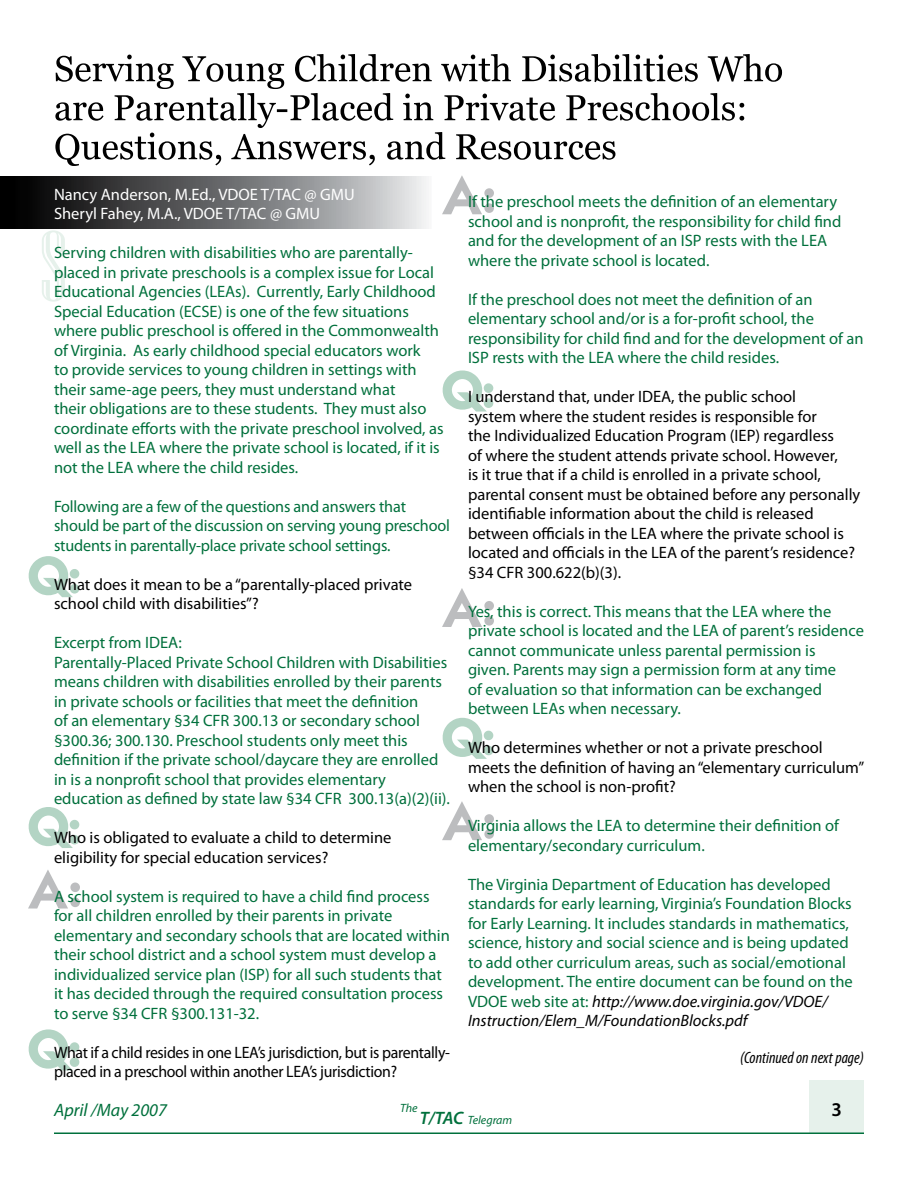
<style>
.page{position:relative;width:918px;height:1188px;background:#fff}
.page>*{position:absolute;margin:0;border:0;box-sizing:border-box;transform-origin:0 0}
.t1{font:italic 18px "Myriad Pro";color:#00703c}
.t2{font:16.5px/19.5px "Myriad Pro";color:#00703c}
.t3{font:16.5px/19.5px "Myriad Pro";color:#000}
.t4{font:16.5px/19.5px "Myriad Pro";letter-spacing:-.02em;color:#000;scale:.96 1}
.t5{font:16.5px/19.5px "Myriad Pro";color:#fff}
.t6{font:italic condensed 16.5px "Myriad Pro";color:#000}
.t7{font:italic 12px "Myriad Pro";color:#00703c}
.s1{font-style:italic;color:#000}
.s2{font-weight:600;font-size:18px}
</style>
<div class="page">
<div style="left:809px;top:1080px;width:55px;height:54px;background:#e6f1eb"></div>
<hr style="left:54px;top:1132px;width:810px;height:2px;background:#00703c">
<svg style="left:0;top:176px;width:427px;height:53px;background:#696a6b"></svg>
<svg style="left:42px;top:230px;width:23px;height:72px"></svg>
<svg style="left:442px;top:801px;width:52px;height:39px"></svg>
<svg style="left:28px;top:870px;width:52px;height:39px"></svg>
<svg style="left:442px;top:588px;width:52px;height:39px"></svg>
<svg style="left:29px;top:1029px;width:50px;height:42px"></svg>
<svg style="left:29px;top:556px;width:50px;height:41px"></svg>
<svg style="left:443px;top:370px;width:50px;height:42px"></svg>
<svg style="left:442px;top:175px;width:52px;height:39px"></svg>
<svg style="left:29px;top:807px;width:50px;height:41px"></svg>
<svg style="left:55px;top:54px;width:727px;height:112px"></svg>
<svg style="left:443px;top:718px;width:50px;height:41px"></svg>
<p class="t5" style="left:54px;top:184px;width:302px">Nancy Anderson, M.Ed., VDOE T/TAC @ GMU<br>Sheryl Fahey, M.A., VDOE T/TAC @ GMU</p>
<p class="t2" style="left:54px;top:242px;width:391px">Serving children with disabilities who are parentally&shy;placed in private preschools is a complex issue for Local Educational Agencies (LEAs). Currently, Early Childhood Special Education (ECSE) is one of the few situations where public preschool is offered in the Commonwealth of Virginia. As early childhood special educators work<br>to provide services to young children in settings with their same-age peers, they must understand what<br>their obligations are to these students. They must also coordinate efforts with the private preschool involved, as well as the LEA where the private school is located, if it is not the LEA where the child resides.</p>
<p class="t2" style="left:54px;top:496px;width:398px">Following are a few of the questions and answers that should be part of the discussion on serving young preschool students in parentally-place private school settings.</p>
<p class="t3" style="left:54px;top:574px;width:360px">What does it mean to be a “parentally-placed private school child with disabilities”?</p>
<p class="t2" style="left:54px;top:632px;width:398px">Excerpt from IDEA:<br>Parentally-Placed Private School Children with Disabilities means children with disabilities enrolled by their parents in private schools or facilities that meet the definition<br>of an elementary §34 CFR 300.13 or secondary school §300.36; 300.130. Preschool students only meet this definition if the private school/daycare they are enrolled in is a nonprofit school that provides elementary education as defined by state law §34 CFR 300.13(a)(2)(ii).</p>
<p class="t3" style="left:54px;top:827px;width:339px">Who is obligated to evaluate a child to determine eligibility for special education services?</p>
<p class="t2" style="left:54px;top:886px;width:397px">A school system is required to have a child find process for all children enrolled by their parents in private elementary and secondary schools that are located within their school district and a school system must develop a individualized service plan (ISP) for all such students that it has decided through the required consultation process to serve §34 CFR §300.131-32.</p>
<p class="t4" style="left:54px;top:1042px;width:414px">What if a child resides in one LEA’s jurisdiction, but is parentally&shy;placed in a preschool within another LEA’s jurisdiction?</p>
<p class="t2" style="left:468px;top:192px;width:375px">If the preschool meets the definition of an elementary school and is nonprofit, the responsibility for child find and for the development of an ISP rests with the LEA where the private school is located.</p>
<p class="t2" style="left:468px;top:289px;width:397px">If the preschool does not meet the definition of an elementary school and/or is a for-profit school, the responsibility for child find and for the development of an ISP rests with the LEA where the child resides.</p>
<p class="t3" style="left:468px;top:387px;width:394px">I understand that, under IDEA, the public school<br>system where the student resides is responsible for<br>the Individualized Education Program (IEP) regardless<br>of where the student attends private school. However,<br>is it true that if a child is enrolled in a private school, parental consent must be obtained before any personally identifiable information about the child is released between officials in the LEA where the private school is located and officials in the LEA of the parent’s residence? §34 CFR 300.622(b)(3).</p>
<p class="t2" style="left:468px;top:601px;width:397px">Yes, this is correct. This means that the LEA where the private school is located and the LEA of parent’s residence cannot communicate unless parental permission is<br>given. Parents may sign a permission form at any time<br>of evaluation so that information can be exchanged between LEAs when necessary.</p>
<p class="t3" style="left:468px;top:738px;width:398px">Who determines whether or not a private preschool meets the definition of having an “elementary curriculum” when the school is non-profit?</p>
<p class="t2" style="left:468px;top:816px;width:373px">Virginia allows the LEA to determine their definition of elementary/secondary curriculum.</p>
<p class="t2" style="left:468px;top:874px;width:386px">The Virginia Department of Education has developed standards for early learning, Virginia’s Foundation Blocks for Early Learning. It includes standards in mathematics, science, history and social science and is being updated to add other curriculum areas, such as social/emotional development. The entire document can be found on the VDOE web site at: <span class="s1">http://www.doe.virginia.gov/VDOE/ Instruction/Elem_M/FoundationBlocks.pdf</span></p>
<p class="t6" style="left:740px;top:1047px;width:125px">(Continued on next page)</p>
<p class="t1" style="left:54px;top:1099px;width:114px">April /May 2007</p>
<p class="t7" style="left:400px;top:1100px;width:19px">The</p>
<p class="t7" style="left:420px;top:1112px;width:94px"><span class="s2">T/TAC</span> Telegram</p>
</div>
